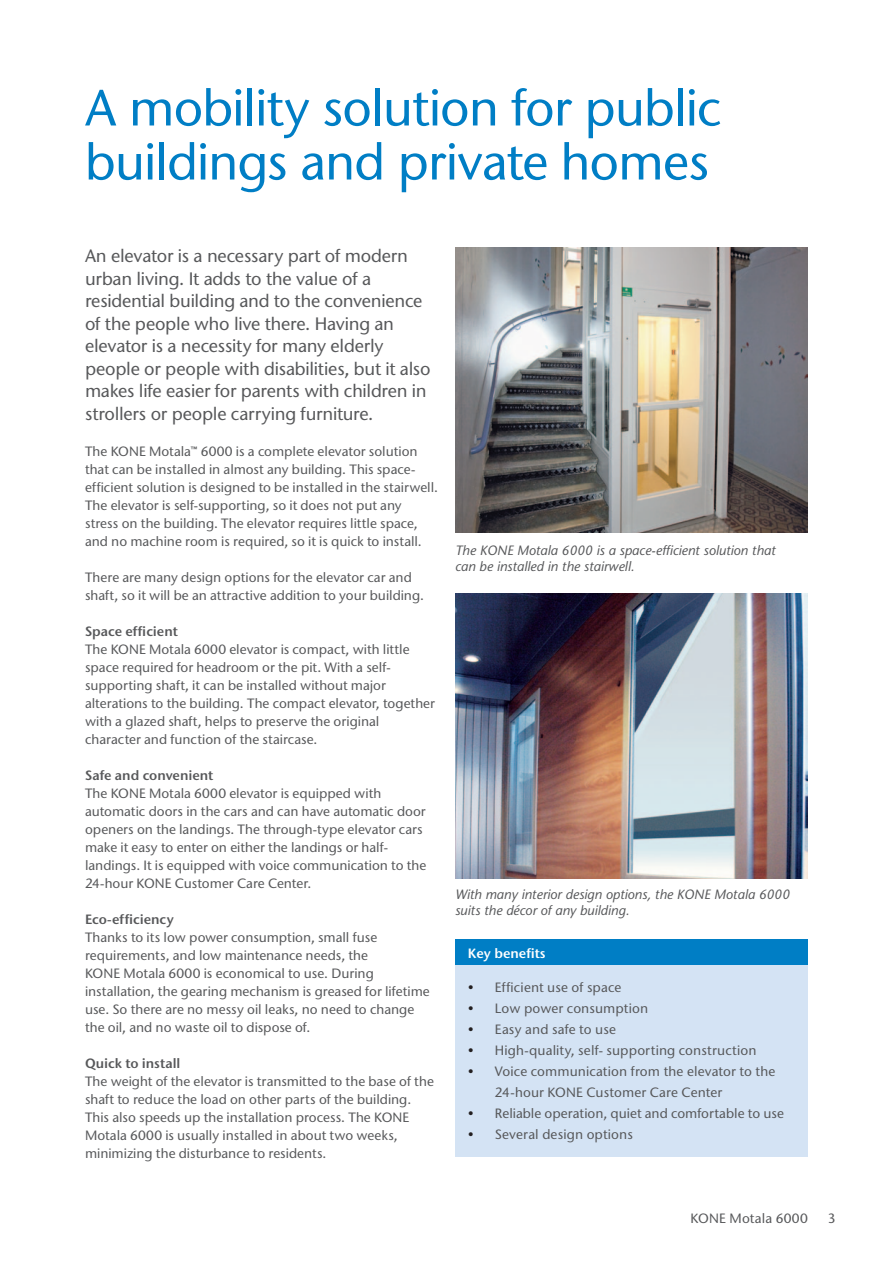
<style>
.page{position:relative;width:893px;height:1263px;background:#fff}
.page>*{position:absolute;margin:0;border:0;box-sizing:border-box;transform-origin:0 0}
.t1{font:500 51px/54px "ITC Stone Sans";letter-spacing:-.02em;color:#007ec5}
.t2{font:500 18px/22.5px "ITC Stone Sans";letter-spacing:-.015em;color:#57585a}
.t3{font:500 13.5px/18px "ITC Stone Sans";color:#57585a}
.t4{font:italic 13.5px/16.2px "Stone Sans";color:#57585a}
.t5{font:13.5px "ITC Stone Sans Semi";letter-spacing:-.005em;color:#57585a}
.t6{font:13.5px "ITC Stone Sans Semi";color:#fff}
.s1{color:#231f20}
</style>
<div class="page">
<div style="left:455px;top:951px;width:353px;height:205px;background:#d4e3f4"></div>
<div style="left:455px;top:939px;width:353px;height:26px;background:#007ec5"></div>
<img style="left:455px;top:248px;width:353px;height:285px">
<img style="left:455px;top:593px;width:353px;height:285px">
<h1 class="t1" style="left:85px;top:80px;width:638px">A mobility solution for public buildings and private homes</h1>
<p class="t2" style="left:85px;top:244px;width:347px">An elevator is a necessary part of modern urban living. It adds to the value of a residential building and to the convenience of the people who live there. Having an elevator is a necessity for many elderly people or people with disabilities, but it also makes life easier for parents with children in strollers or people carrying furniture.</p>
<p class="t3" style="left:85px;top:442px;width:354px">The KONE Motala™ 6000 is a complete elevator solution that can be installed in almost any building. This space&shy;efficient solution is designed to be installed in the stairwell.<br>The elevator is self-supporting, so it does not put any stress on the building. The elevator requires little space, and no machine room is required, so it is quick to install.</p>
<p class="t3" style="left:85px;top:568px;width:340px">There are many design options for the elevator car and shaft, so it will be an attractive addition to your building.</p>
<p class="t5" style="left:85px;top:622px;width:94px">Space efficient</p>
<p class="t3" style="left:85px;top:640px;width:351px">The KONE Motala 6000 elevator is compact, with little space required for headroom or the pit. With a self&shy;supporting shaft, it can be installed without major alterations to the building. The compact elevator, together with a glazed shaft, helps to preserve the original character and function of the staircase.</p>
<p class="t5" style="left:85px;top:766px;width:130px">Safe and convenient</p>
<p class="t3" style="left:85px;top:784px;width:343px">The KONE Motala 6000 elevator is equipped with automatic doors in the cars and can have automatic door openers on the landings. The through-type elevator cars make it easy to enter on either the landings or half&shy;landings. It is equipped with voice communication to the 24-hour KONE Customer Care Center.</p>
<p class="t5" style="left:85px;top:910px;width:90px">Eco-efficiency</p>
<p class="t3" style="left:85px;top:928px;width:346px">Thanks to its low power consumption, small fuse requirements, and low maintenance needs, the<br>KONE Motala 6000 is economical to use. During installation, the gearing mechanism is greased for lifetime use. So there are no messy oil leaks, no need to change the oil, and no waste oil to dispose of.</p>
<p class="t5" style="left:85px;top:1054px;width:97px">Quick to install</p>
<p class="t3" style="left:85px;top:1072px;width:350px">The weight of the elevator is transmitted to the base of the shaft to reduce the load on other parts of the building.<br>This also speeds up the installation process. The KONE Motala 6000 is usually installed in about two weeks, minimizing the disturbance to residents.</p>
<p class="t4" style="left:455px;top:542px;width:322px">The KONE Motala 6000 is a space-efficient solution that can be installed in the stairwell.</p>
<p class="t4" style="left:455px;top:886px;width:336px">With many interior design options, the KONE Motala 6000 suits the décor of any building.</p>
<p class="t6" style="left:468px;top:944px;width:79px">Key benefits</p>
<p class="t3" style="left:468px;top:978px;width:155px"><span class="s1">•</span> Efficient use of space</p>
<p class="t3" style="left:468px;top:999px;width:182px"><span class="s1">•</span> Low power consumption</p>
<p class="t3" style="left:468px;top:1020px;width:150px"><span class="s1">•</span> Easy and safe to use</p>
<p class="t3" style="left:468px;top:1041px;width:290px"><span class="s1">•</span> High-quality, self- supporting construction</p>
<p class="t3" style="left:495px;top:1060px;width:282px;line-height:21px;text-indent:-27px"><span class="s1">•</span> Voice communication from the elevator to the<br>24-hour KONE Customer Care Center</p>
<p class="t3" style="left:468px;top:1104px;width:318px"><span class="s1">•</span> Reliable operation, quiet and comfortable to use</p>
<p class="t3" style="left:468px;top:1125px;width:167px"><span class="s1">•</span> Several design options</p>
<p class="t3" style="left:690px;top:1209px;width:119px">KONE Motala 6000</p>
<p class="t3" style="left:828px;top:1209px;width:9px">3</p>
</div>
